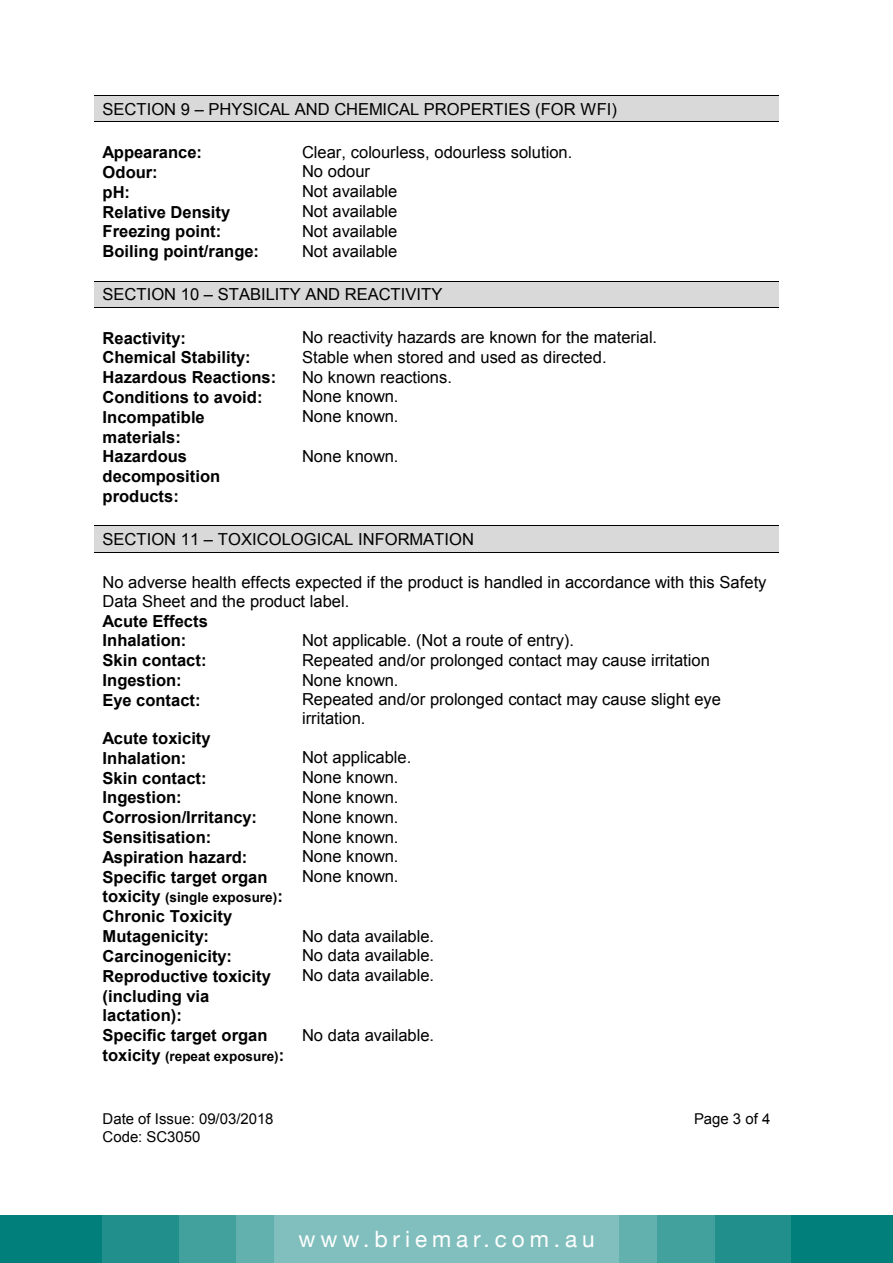
<style>
.page{position:relative;width:893px;height:1263px;background:#fff}
.page>*{position:absolute;margin:0;border:0;box-sizing:border-box;transform-origin:0 0}
.t1{font:22.5px "Helvetica Neue";letter-spacing:.22em;color:#fff}
.t2{font:16.5px/19px "Arial";color:#000}
.t3{font:700 16.5px/19.8px "Arial";color:#000}
.t4{font:15px "Arial";color:#000}
.t5{font:700 13.5px "Arial";letter-spacing:.005em;color:#000}
.s1{font-style:inherit}
.s2{font-size:16.5px}
</style>
<div class="page">
<div style="left:0;top:1215px;width:893px;height:48px;background:#007f7b"></div>
<div style="left:102px;top:1215px;width:689px;height:48px;background:#218f8c"></div>
<div style="left:179px;top:1215px;width:535px;height:48px;background:#42a09d"></div>
<div style="left:236px;top:1215px;width:421px;height:48px;background:#63b1ae"></div>
<div style="left:274px;top:1215px;width:345px;height:48px;background:#80bfbd"></div>
<div style="left:95px;top:96px;width:684px;height:26px;background:#d9d9d9"></div>
<hr style="left:95px;top:95px;width:684px;height:1px;background:#000">
<hr style="left:95px;top:122px;width:199px;height:1px;background:#000">
<hr style="left:295px;top:122px;width:484px;height:1px;background:#000">
<div style="left:95px;top:281px;width:684px;height:26px;background:#d9d9d9"></div>
<hr style="left:95px;top:281px;width:295px;height:1px;background:#000">
<hr style="left:390px;top:281px;width:389px;height:1px;background:#000">
<hr style="left:95px;top:307px;width:199px;height:1px;background:#000">
<hr style="left:295px;top:307px;width:484px;height:1px;background:#000">
<div style="left:95px;top:526px;width:684px;height:26px;background:#d9d9d9"></div>
<hr style="left:95px;top:526px;width:199px;height:1px;background:#000">
<hr style="left:295px;top:526px;width:484px;height:1px;background:#000">
<hr style="left:95px;top:552px;width:199px;height:1px;background:#000">
<hr style="left:295px;top:552px;width:484px;height:1px;background:#000">
<p class="t2" style="left:103px;top:100px;width:516px">SECTION 9 <span class="s1">–</span> PHYSICAL AND CHEMICAL PROPERTIES (FOR WFI)</p>
<p class="t3" style="left:103px;top:143px;width:101px">Appearance:</p>
<p class="t2" style="left:302px;top:142px;width:272px">Clear, colourless, odourless solution.</p>
<p class="t3" style="left:103px;top:163px;width:57px">Odour:</p>
<p class="t2" style="left:302px;top:162px;width:69px">No odour</p>
<p class="t3" style="left:103px;top:183px;width:29px">pH:</p>
<p class="t2" style="left:302px;top:182px;width:97px">Not available</p>
<p class="t3" style="left:103px;top:202px;width:129px">Relative Density</p>
<p class="t2" style="left:302px;top:202px;width:97px">Not available</p>
<p class="t3" style="left:103px;top:222px;width:120px">Freezing point:</p>
<p class="t2" style="left:302px;top:222px;width:97px">Not available</p>
<p class="t3" style="left:103px;top:242px;width:158px">Boiling point/range:</p>
<p class="t2" style="left:302px;top:242px;width:97px">Not available</p>
<p class="t2" style="left:103px;top:285px;width:341px">SECTION 10 <span class="s1">–</span> STABILITY AND REACTIVITY</p>
<p class="t3" style="left:103px;top:328px;width:85px">Reactivity:</p>
<p class="t2" style="left:302px;top:328px;width:357px">No reactivity hazards are known for the material.</p>
<p class="t3" style="left:103px;top:348px;width:149px">Chemical Stability:</p>
<p class="t2" style="left:302px;top:348px;width:306px">Stable when stored and used as directed.</p>
<p class="t3" style="left:103px;top:368px;width:175px">Hazardous Reactions:</p>
<p class="t2" style="left:302px;top:367px;width:151px">No known reactions.</p>
<p class="t3" style="left:103px;top:388px;width:161px">Conditions to avoid:</p>
<p class="t2" style="left:302px;top:387px;width:98px">None known.</p>
<p class="t3" style="left:103px;top:408px;width:104px">Incompatible materials:</p>
<p class="t2" style="left:302px;top:407px;width:98px">None known.</p>
<p class="t3" style="left:103px;top:447px;width:119px">Hazardous decomposition products:</p>
<p class="t2" style="left:302px;top:447px;width:98px">None known.</p>
<p class="t2" style="left:103px;top:530px;width:373px">SECTION 11 <span class="s1">–</span> TOXICOLOGICAL INFORMATION</p>
<p class="t2" style="left:103px;top:573px;width:665px">No adverse health effects expected if the product is handled in accordance with this Safety<br>Data Sheet and the product label.</p>
<p class="t3" style="left:103px;top:611px;width:107px">Acute Effects<br>Inhalation:</p>
<p class="t2" style="left:302px;top:631px;width:273px">Not applicable. (Not a route of entry).</p>
<p class="t3" style="left:103px;top:651px;width:105px">Skin contact:</p>
<p class="t2" style="left:302px;top:650px;width:409px">Repeated and/or prolonged contact may cause irritation</p>
<p class="t3" style="left:103px;top:671px;width:81px">Ingestion:</p>
<p class="t2" style="left:302px;top:670px;width:98px">None known.</p>
<p class="t3" style="left:103px;top:691px;width:100px">Eye contact:</p>
<p class="t2" style="left:302px;top:690px;width:420px">Repeated and/or prolonged contact may cause slight eye irritation.</p>
<p class="t3" style="left:103px;top:729px;width:110px">Acute toxicity<br>Inhalation:</p>
<p class="t2" style="left:302px;top:748px;width:111px">Not applicable.</p>
<p class="t3" style="left:103px;top:768px;width:105px">Skin contact:</p>
<p class="t2" style="left:302px;top:768px;width:98px">None known.</p>
<p class="t3" style="left:103px;top:788px;width:81px">Ingestion:</p>
<p class="t2" style="left:302px;top:788px;width:98px">None known.</p>
<p class="t3" style="left:103px;top:808px;width:156px">Corrosion/Irritancy:</p>
<p class="t2" style="left:302px;top:807px;width:98px">None known.</p>
<p class="t3" style="left:103px;top:828px;width:110px">Sensitisation:</p>
<p class="t2" style="left:302px;top:827px;width:98px">None known.</p>
<p class="t3" style="left:103px;top:848px;width:146px">Aspiration hazard:</p>
<p class="t2" style="left:302px;top:847px;width:98px">None known.</p>
<p class="t3" style="left:103px;top:867px;width:166px">Specific target organ</p>
<p class="t5" style="left:103px;top:889px;width:182px"><span class="s2">toxicity</span> (single exposure)<span class="s2">:</span></p>
<p class="t2" style="left:302px;top:867px;width:98px">None known.</p>
<p class="t3" style="left:103px;top:907px;width:131px">Chronic Toxicity<br>Mutagenicity:</p>
<p class="t2" style="left:302px;top:926px;width:134px">No data available.</p>
<p class="t3" style="left:103px;top:947px;width:131px">Carcinogenicity:</p>
<p class="t2" style="left:302px;top:946px;width:134px">No data available.</p>
<p class="t3" style="left:103px;top:966px;width:170px">Reproductive toxicity (including via lactation):</p>
<p class="t2" style="left:302px;top:966px;width:134px">No data available.</p>
<p class="t3" style="left:103px;top:1026px;width:166px">Specific target organ</p>
<p class="t5" style="left:103px;top:1047px;width:183px"><span class="s2">toxicity</span> (repeat exposure)<span class="s2">:</span></p>
<p class="t2" style="left:302px;top:1025px;width:134px">No data available.</p>
<p class="t4" style="left:103px;top:1109px;width:172px">Date of Issue: 09/03/2018</p>
<p class="t4" style="left:694px;top:1109px;width:78px">Page 3 of 4</p>
<p class="t4" style="left:103px;top:1126px;width:99px">Code: SC3050</p>
<h1 class="t1" style="left:298px;top:1222px;width:298px">www.briemar.com.au</h1>
</div>
